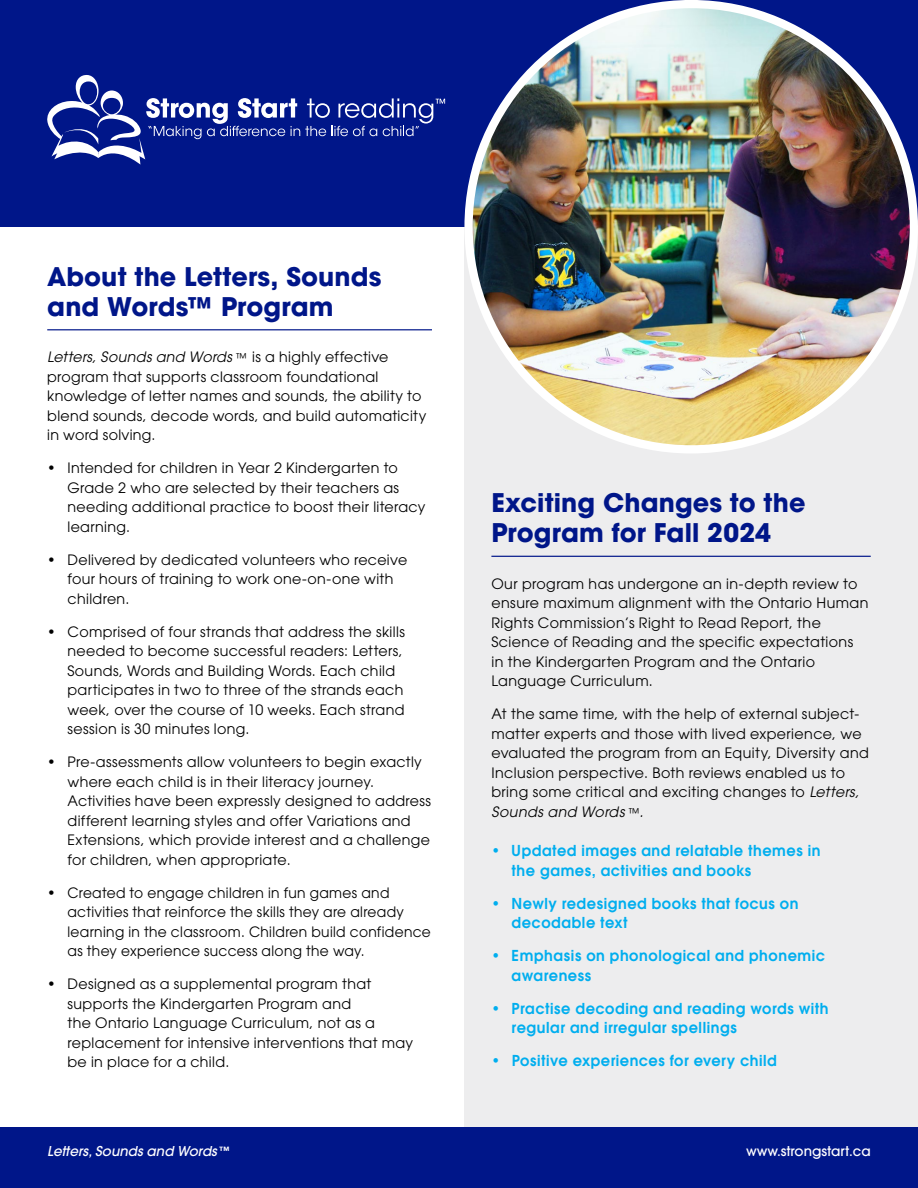
<style>
.page{position:relative;width:918px;height:1188px;background:#fff}
.page>*{position:absolute;margin:0;border:0;box-sizing:border-box;transform-origin:0 0}
.t1{font:700 25.5px/30px "Avant Garde";letter-spacing:.005em;color:#001689}
.t2{font:600 15px/19.5px "Avant Garde CE";letter-spacing:.035em;color:#00aeef}
.t3{font:14.25px/19.5px "Avant Garde CE";letter-spacing:.025em;color:#000}
.t4{font:italic 500 13.5px "Avant Garde";color:#fff}
.t5{font:500 13.5px "Avant Garde";color:#fff}
.s1{font-style:italic}
.s2{font-size:12px}
</style>
<div class="page">
<div style="left:464px;top:163px;width:454px;height:964px;background:#ededee"></div>
<div style="left:0;top:1127px;width:918px;height:61px;background:#001689"></div>
<hr style="left:491px;top:556px;width:380px;height:1px;background:#001689">
<div style="left:0;top:0;width:918px;height:227px;background:#001689"></div>
<hr style="left:47px;top:329px;width:385px;height:1px;background:#001689">
<svg style="left:47px;top:75px;width:398px;height:90px"></svg>
<img style="left:469px;top:4px;width:445px;height:445px;border-radius:223px">
<h1 class="t1" style="left:47px;top:261px;width:336px">About the Letters, Sounds and Words™ Program</h1>
<p class="t3" style="left:47px;top:347px;width:381px"><span class="s1">Letters, Sounds and Words</span> <span class="s2">™</span> is a highly effective program that supports classroom foundational knowledge of letter names and sounds, the ability to blend sounds, decode words, and build automaticity in word solving.</p>
<p class="t3" style="left:68px;top:458px;width:359px;text-indent:-20px">• Intended for children in Year 2 Kindergarten to Grade 2 who are selected by their teachers as needing additional practice to boost their literacy learning.</p>
<p class="t3" style="left:68px;top:550px;width:341px;text-indent:-20px">• Delivered by dedicated volunteers who receive four hours of training to work one-on-one with children.</p>
<p class="t3" style="left:68px;top:622px;width:339px;text-indent:-20px">• Comprised of four strands that address the skills needed to become successful readers: Letters, Sounds, Words and Building Words. Each child participates in two to three of the strands each week, over the course of 10 weeks. Each strand session is 30 minutes long.</p>
<p class="t3" style="left:68px;top:752px;width:365px;text-indent:-20px">• Pre-assessments allow volunteers to begin exactly where each child is in their literacy journey.<br>Activities have been expressly designed to address different learning styles and offer Variations and Extensions, which provide interest and a challenge for children, when appropriate.</p>
<p class="t3" style="left:68px;top:883px;width:365px;text-indent:-20px">• Created to engage children in fun games and activities that reinforce the skills they are already learning in the classroom. Children build confidence as they experience success along the way.</p>
<p class="t3" style="left:67px;top:974px;width:347px;text-indent:-20px">• Designed as a supplemental program that supports the Kindergarten Program and<br>the Ontario Language Curriculum, not as a replacement for intensive interventions that may be in place for a child.</p>
<h1 class="t1" style="left:491px;top:488px;width:316px">Exciting Changes to the<br>Program for Fall 2024</h1>
<p class="t3" style="left:491px;top:574px;width:379px">Our program has undergone an in-depth review to ensure maximum alignment with the Ontario Human Rights Commission’s Right to Read Report, the Science of Reading and the specific expectations in the Kindergarten Program and the Ontario Language Curriculum.</p>
<p class="t3" style="left:491px;top:704px;width:379px">At the same time, with the help of external subject&shy;matter experts and those with lived experience, we evaluated the program from an Equity, Diversity and Inclusion perspective. Both reviews enabled us to bring some critical and exciting changes to <span class="s1">Letters, Sounds and Words</span> <span class="s2">™</span><span class="s1">.</span></p>
<p class="t2" style="left:512px;top:841px;width:310px;text-indent:-20px">• Updated images and relatable themes in the games, activities and books</p>
<p class="t2" style="left:512px;top:893px;width:288px;text-indent:-20px">• Newly redesigned books that focus on decodable text</p>
<p class="t2" style="left:512px;top:946px;width:315px;text-indent:-20px">• Emphasis on phonological and phonemic awareness</p>
<p class="t2" style="left:512px;top:998px;width:318px;text-indent:-20px">• Practise decoding and reading words with regular and irregular spellings</p>
<p class="t2" style="left:491px;top:1051px;width:287px">• Positive experiences for every child</p>
<p class="t4" style="left:47px;top:1143px;width:184px">Letters, Sounds and Words <sup>™</sup></p>
<p class="t5" style="left:746px;top:1143px;width:126px">www.strongstart.ca</p>
</div>
